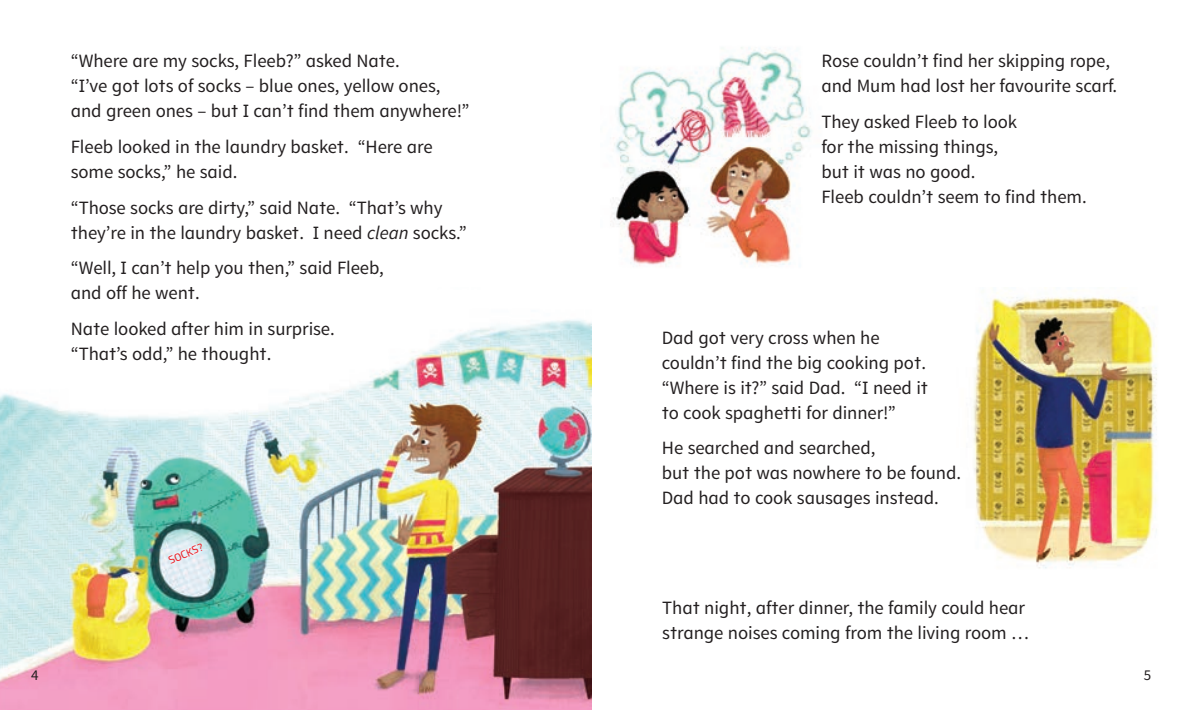
<style>
.page{position:relative;width:1183px;height:710px;background:#fff}
.page>*{position:absolute;margin:0;border:0;box-sizing:border-box;transform-origin:0 0}
.t1{font:18.75px/25px "Tipu";letter-spacing:-.005em;color:#231f20}
.t2{font:15px "Source Sans Pro";color:#231f20}
.t3{font:10.75px "Exo 2";color:#ee1d23}
.s1{font-style:italic}
</style>
<div class="page">
<img style="left:0;top:320px;width:591px;height:389px">
<img style="left:973px;top:290px;width:184px;height:279px">
<img style="left:611px;top:47px;width:201px;height:219px">
<p class="t1" style="left:71px;top:50px;width:400px">“Where are my socks, Fleeb?” asked Nate.<br>“I’ve got lots of socks – blue ones, yellow ones, and green ones – but I can’t find them anywhere!”</p>
<p class="t1" style="left:71px;top:135px;width:363px">Fleeb looked in the laundry basket. “Here are some socks,” he said.</p>
<p class="t1" style="left:71px;top:196px;width:397px">“Those socks are dirty,” said Nate. “That’s why they’re in the laundry basket. I need <span class="s1">clean</span> socks.”</p>
<p class="t1" style="left:71px;top:257px;width:314px">“Well, I can’t help you then,” said Fleeb, and off he went.</p>
<p class="t1" style="left:71px;top:317px;width:265px">Nate looked after him in surprise. “That’s odd,” he thought.</p>
<p class="t2" style="left:31px;top:668px;width:9px">4</p>
<p class="t3" style="left:168px;top:556px;width:38px;rotate:-23deg">SOCKS?</p>
<p class="t1" style="left:821px;top:50px;width:297px">Rose couldn’t find her skipping rope, and Mum had lost her favourite scarf.</p>
<p class="t1" style="left:821px;top:110px;width:267px">They asked Fleeb to look<br>for the missing things,<br>but it was no good.<br>Fleeb couldn’t seem to find them.</p>
<p class="t1" style="left:661px;top:326px;width:268px">Dad got very cross when he couldn’t find the big cooking pot. “Where is it?” said Dad. “I need it to cook spaghetti for dinner!”</p>
<p class="t1" style="left:661px;top:437px;width:300px">He searched and searched,<br>but the pot was nowhere to be found.<br>Dad had to cook sausages instead.</p>
<p class="t1" style="left:662px;top:596px;width:368px">That night, after dinner, the family could hear strange noises coming from the living room …</p>
<p class="t2" style="left:1143px;top:668px;width:9px">5</p>
</div>
